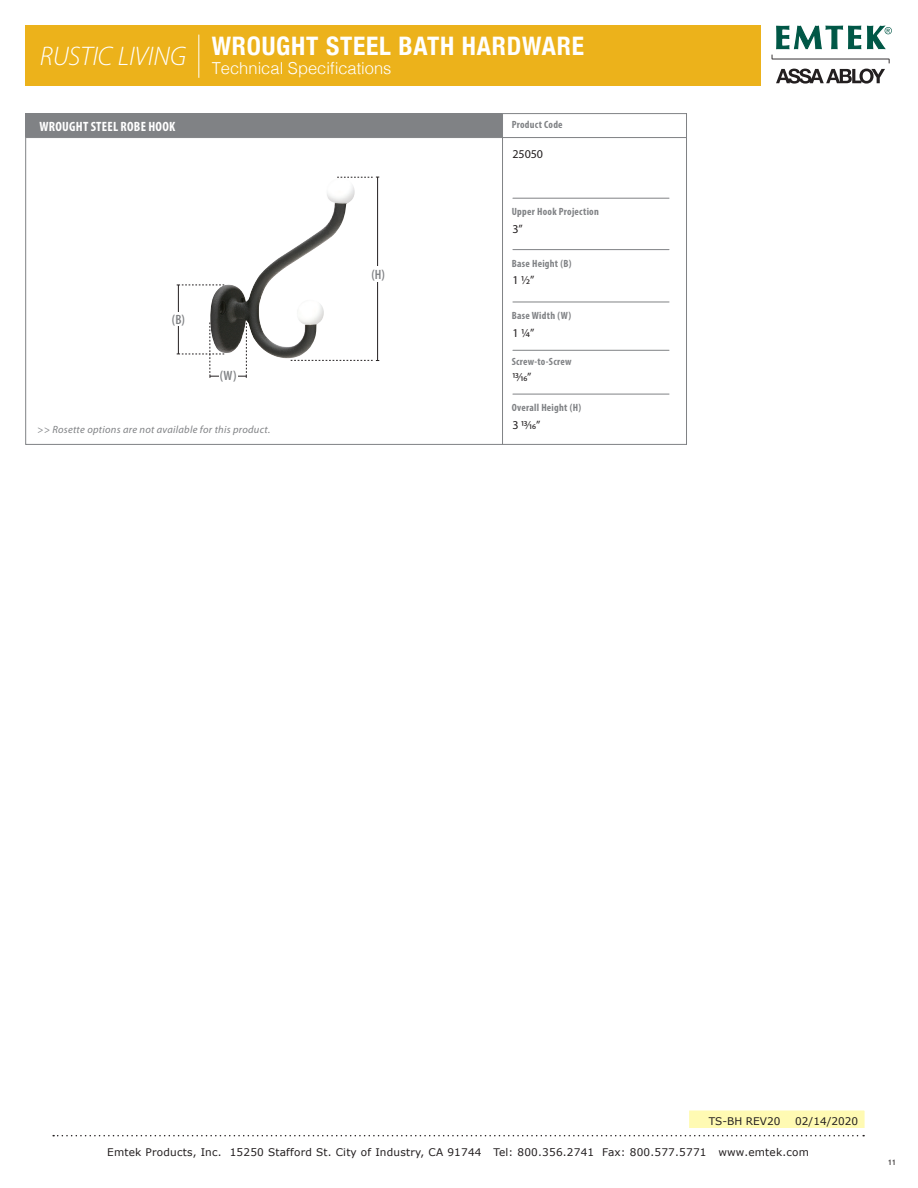
<style>
.page{position:relative;width:918px;height:1188px;background:#fff}
.page>*{position:absolute;margin:0;border:0;box-sizing:border-box;transform-origin:0 0}
.t1{font:italic 300 27px "Myriad Pro";color:#fff}
.t2{font:700 condensed 25.5px "Helvetica Neue";letter-spacing:.03em;color:#fff}
.t3{font:300 16.5px "Helvetica";color:#fff}
.t4{font:700 condensed 13.5px "Myriad Pro";letter-spacing:.02em;color:#fff}
.t5{font:600 condensed 13.5px "Myriad Pro";color:#808285}
.t6{font:12px "Myriad Pro";color:#231f20}
.t7{font:10.5px "Verdana";letter-spacing:.02em;color:#231f20}
.t8{font:700 condensed 10.5px "Myriad Pro";letter-spacing:.025em;color:#808285}
.t9{font:italic 10.5px "Myriad Pro";letter-spacing:.025em;color:#808285}
.t10{font:10.5px "Verdana";color:#231f20}
.t11{font:7.8px "Helvetica";color:#231f20}
</style>
<div class="page">
<div style="left:26px;top:26px;width:735px;height:60px;background:#ecb21b"></div>
<svg style="left:53px;top:1135px;width:811px;height:1px"></svg>
<svg style="left:776px;top:69px;width:109px;height:15px"></svg>
<svg style="left:772px;top:25px;width:120px;height:38px"></svg>
<img style="left:210px;top:185px;width:145px;height:175px">
<hr style="left:198px;top:35px;width:1px;height:43px;background:#fff">
<hr style="left:502px;top:113px;width:1px;height:332px;background:#808285">
<div style="left:26px;top:113px;width:476px;height:24px;background:#808285"></div>
<hr style="left:26px;top:137px;width:661px;height:1px;background:#808285">
<hr style="left:513px;top:198px;width:156px;height:1px;background:#808285">
<hr style="left:513px;top:249px;width:156px;height:1px;background:#808285">
<hr style="left:513px;top:302px;width:156px;height:1px;background:#808285">
<hr style="left:513px;top:350px;width:156px;height:1px;background:#808285">
<hr style="left:513px;top:394px;width:156px;height:1px;background:#808285">
<hr style="left:210px;top:376px;width:36px;height:1px;background:#231f20">
<hr style="left:178px;top:285px;width:1px;height:69px;background:#231f20">
<hr style="left:377px;top:177px;width:1px;height:184px;background:#231f20">
<div style="left:219px;top:368px;width:18px;height:13px;background:#fff"></div>
<div style="left:165px;top:312px;width:27px;height:14px;background:#fff"></div>
<div style="left:368px;top:267px;width:20px;height:15px;background:#fff"></div>
<svg style="left:177px;top:285px;width:47px;height:1px"></svg>
<svg style="left:291px;top:360px;width:88px;height:1px"></svg>
<svg style="left:246px;top:323px;width:1px;height:55px"></svg>
<svg style="left:177px;top:322px;width:47px;height:56px"></svg>
<svg style="left:337px;top:177px;width:42px;height:1px"></svg>
<div style="left:688px;top:1109px;width:178px;height:21px;background:#fffab3;border:2px solid #fff"></div>
<p class="t1" style="left:40px;top:40px;width:148px">RUSTIC LIVING</p>
<p class="t2" style="left:212px;top:25px;width:374px">WROUGHT STEEL BATH HARDWARE</p>
<p class="t3" style="left:212px;top:54px;width:181px">Technical Specifications</p>
<p class="t4" style="left:39px;top:118px;width:138px">WROUGHT STEEL ROBE HOOK</p>
<p class="t8" style="left:512px;top:118px;width:52px">Product Code</p>
<p class="t6" style="left:512px;top:146px;width:32px">25050</p>
<p class="t8" style="left:512px;top:205px;width:89px">Upper Hook Projection</p>
<p class="t5" style="left:172px;top:311px;width:15px">(B)</p>
<p class="t5" style="left:220px;top:367px;width:18px">(W)</p>
<p class="t9" style="left:37px;top:423px;width:235px">&gt;&gt; Rosette options are not available for this product.</p>
<p class="t5" style="left:371px;top:267px;width:15px">(H)</p>
<p class="t6" style="left:512px;top:221px;width:12px">3”</p>
<p class="t8" style="left:512px;top:257px;width:61px">Base Height (B)</p>
<p class="t6" style="left:512px;top:273px;width:24px">1 1/2”</p>
<p class="t8" style="left:512px;top:309px;width:61px">Base Width (W)</p>
<p class="t8" style="left:512px;top:355px;width:61px">Screw-to-Screw</p>
<p class="t8" style="left:512px;top:401px;width:71px">Overall Height (H)</p>
<p class="t6" style="left:512px;top:325px;width:24px">1 1/4”</p>
<p class="t6" style="left:512px;top:370px;width:21px">13/16”</p>
<p class="t6" style="left:512px;top:417px;width:29px">3 13/16”</p>
<p class="t10" style="left:709px;top:1114px;width:73px">TS-BH REV20</p>
<p class="t7" style="left:795px;top:1114px;width:64px">02/14/2020</p>
<p class="t7" style="left:107px;top:1145px;width:703px">Emtek Products, Inc. 15250 Stafford St. City of Industry, CA 91744 Tel: 800.356.2741 Fax: 800.577.5771 www.emtek.com</p>
<p class="t11" style="left:888px;top:1157px;width:10px">11</p>
</div>
